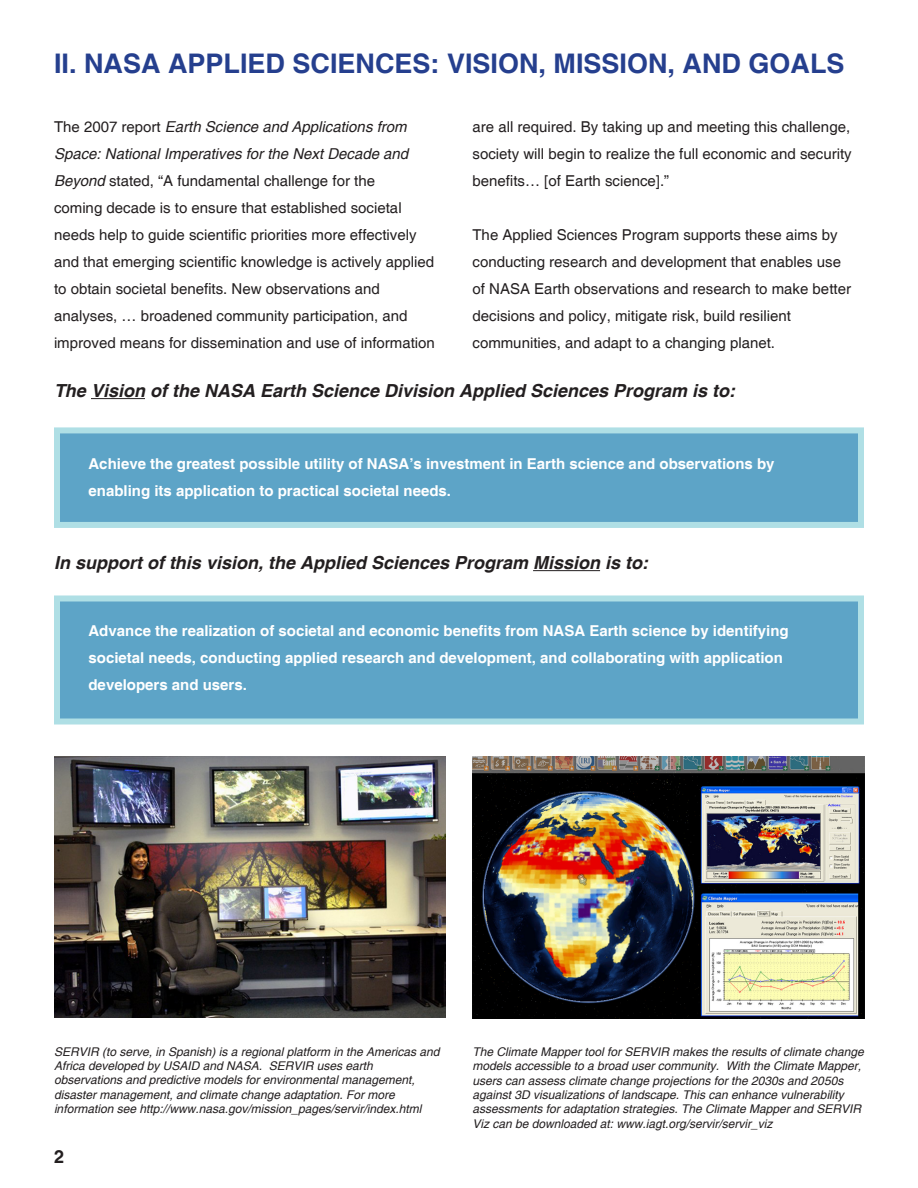
<style>
.page{position:relative;width:918px;height:1188px;background:#fff}
.page>*{position:absolute;margin:0;border:0;box-sizing:border-box;transform-origin:0 0}
.t1{font:700 27px "Helvetica";color:#253f8e}
.t2{font:italic 700 18px "Helvetica";color:#231f20}
.t3{font:700 18px "Helvetica";color:#231f20}
.t4{font:15px/27px "Helvetica";color:#231f20}
.t5{font:700 15px/27px "Helvetica";color:#fff}
.t6{font:italic 12px/14.4px "Helvetica";color:#231f20}
.s1{font-style:italic}
</style>
<div class="page">
<div style="left:54px;top:596px;width:810px;height:128px;background:#5da4c7;border:6px solid #afdfe5"></div>
<div style="left:54px;top:427px;width:810px;height:101px;background:#5da4c7;border:6px solid #afdfe5"></div>
<hr style="left:91px;top:398px;width:54px;height:1px;background:#231f20">
<hr style="left:533px;top:570px;width:67px;height:1px;background:#231f20">
<img style="left:54px;top:756px;width:392px;height:262px">
<img style="left:472px;top:756px;width:392px;height:262px">
<p class="t1" style="left:54px;top:47px;width:792px">II. NASA APPLIED SCIENCES: VISION, MISSION, AND GOALS</p>
<p class="t4" style="left:54px;top:114px;width:382px">The 2007 report <span class="s1">Earth Science and Applications from Space: National Imperatives for the Next Decade and Beyond</span> stated, “A fundamental challenge for the<br>coming decade is to ensure that established societal needs help to guide scientific priorities more effectively and that emerging scientific knowledge is actively applied to obtain societal benefits. New observations and analyses, … broadened community participation, and improved means for dissemination and use of information</p>
<p class="t4" style="left:472px;top:114px;width:381px;text-align:justify">are all required. By taking up and meeting this challenge, society will begin to realize the full economic and security benefits… [of Earth science].”</p>
<p class="t4" style="left:472px;top:222px;width:380px">The Applied Sciences Program supports these aims by conducting research and development that enables use of NASA Earth observations and research to make better decisions and policy, mitigate risk, build resilient communities, and adapt to a changing planet.</p>
<p class="t2" style="left:54px;top:379px;width:683px">The Vision of the NASA Earth Science Division Applied Sciences Program is to:</p>
<p class="t5" style="left:88px;top:451px;width:688px">Achieve the greatest possible utility of NASA’s investment in Earth science and observations by enabling its application to practical societal needs.</p>
<p class="t2" style="left:54px;top:551px;width:596px">In support of this vision, the Applied Sciences Program Mission is to:</p>
<p class="t5" style="left:88px;top:618px;width:702px">Advance the realization of societal and economic benefits from NASA Earth science by identifying</p>
<p class="t5" style="left:88px;top:645px;width:696px">societal needs, conducting applied research and development, and collaborating with application</p>
<p class="t5" style="left:88px;top:672px;width:160px">developers and users.</p>
<p class="t6" style="left:54px;top:1045px;width:387px">SERVIR (to serve, in Spanish) is a regional platform in the Americas and Africa developed by USAID and NASA. SERVIR uses earth observations and predictive models for environmental management, disaster management, and climate change adaptation. For more information see http://www.nasa.gov/mission_pages/servir/index.html</p>
<p class="t6" style="left:472px;top:1045px;width:393px">The Climate Mapper tool for SERVIR makes the results of climate change models accessible to a broad user community. With the Climate Mapper, users can assess climate change projections for the 2030s and 2050s against 3D visualizations of landscape. This can enhance vulnerability assessments for adaptation strategies. The Climate Mapper and SERVIR Viz can be downloaded at: www.iagt.org/servir/servir_viz</p>
<p class="t3" style="left:54px;top:1145px;width:12px">2</p>
</div>
